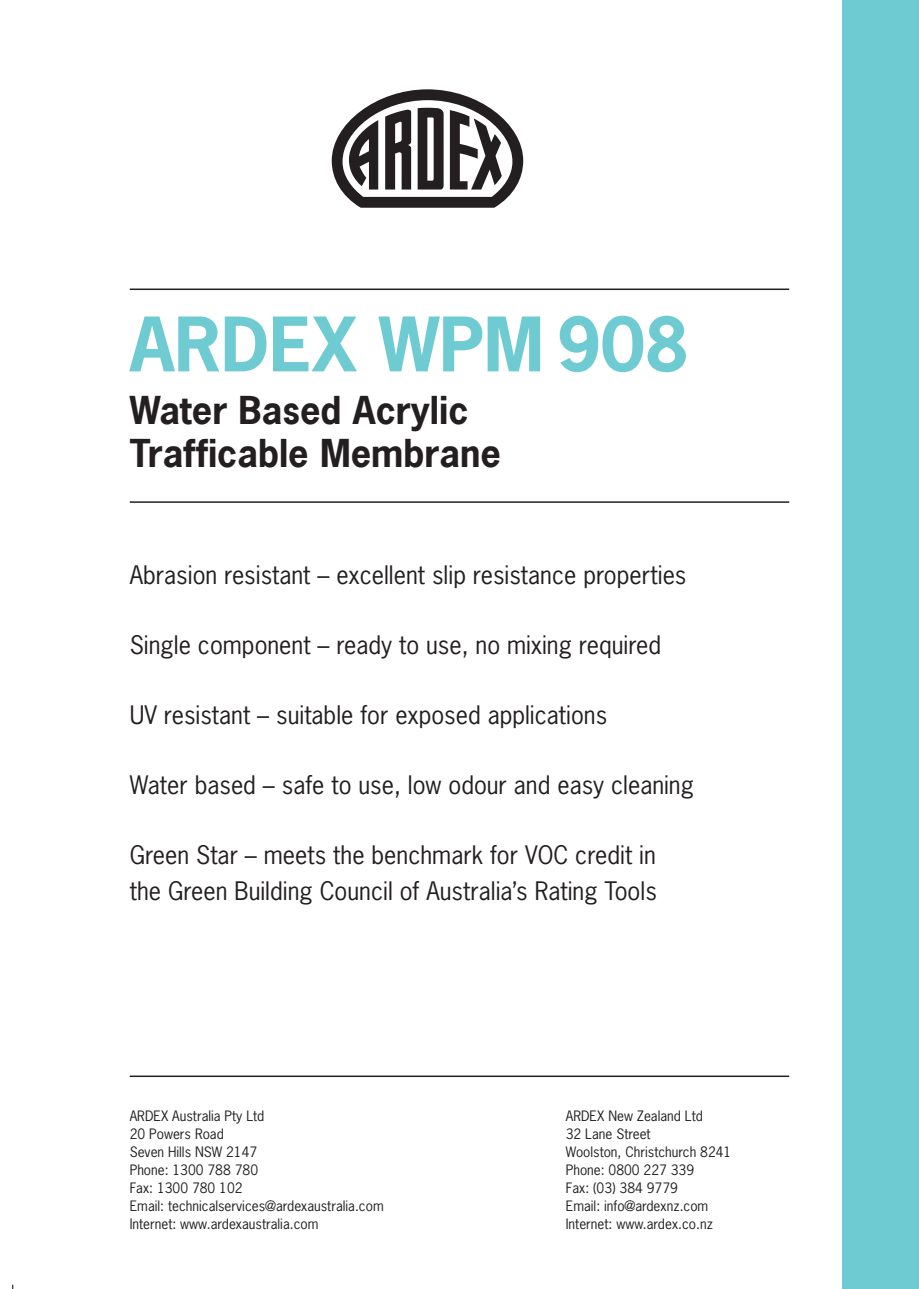
<style>
.page{position:relative;width:919px;height:1289px;background:#fff}
.page>*{position:absolute;margin:0;border:0;box-sizing:border-box;transform-origin:0 0}
.Product_Name_Front_P{font:700 70.5px "News Gothic Std";color:#6fcbd2}
.Title_subheader{font:700 36px/43.2px "News Gothic Std";color:#231f20}
.Front_page_descripti{font:24px/36px "News Gothic Std";color:#231f20}
.News_Gothic_Med_16_2{font:13.5px "News Gothic Std";color:#231f20}
</style>
<div class="page">
<div style="left:842px;top:0;width:76px;height:1288px;background:#6fcbd2"></div>
<svg style="left:332px;top:89px;width:191px;height:119px"></svg>
<hr style="left:130px;top:288px;width:659px;height:2px;background:#231f20">
<hr style="left:130px;top:501px;width:659px;height:2px;background:#231f20">
<hr style="left:130px;top:1075px;width:659px;height:1px;background:#231f20">
<p class="Product_Name_Front_P" style="left:130px;top:298px;width:560px">ARDEX WPM 908</p>
<p class="Title_subheader" style="left:130px;top:388px;width:372px">Water Based Acrylic<br>Trafficable Membrane</p>
<p class="Front_page_descripti" style="left:130px;top:556px;width:558px">Abrasion resistant – excellent slip resistance properties</p>
<p class="Front_page_descripti" style="left:130px;top:626px;width:533px">Single component – ready to use, no mixing required</p>
<p class="Front_page_descripti" style="left:130px;top:696px;width:479px">UV resistant – suitable for exposed applications</p>
<p class="Front_page_descripti" style="left:130px;top:766px;width:565px">Water based – safe to use, low odour and easy cleaning</p>
<p class="Front_page_descripti" style="left:130px;top:836px;width:528px">Green Star – meets the benchmark for VOC credit in the Green Building Council of Australia’s Rating Tools</p>
<p class="News_Gothic_Med_16_2" style="left:130px;top:1106px;width:136px">ARDEX Australia Pty Ltd</p>
<p class="News_Gothic_Med_16_2" style="left:130px;top:1124px;width:96px">20 Powers Road</p>
<p class="News_Gothic_Med_16_2" style="left:130px;top:1142px;width:129px">Seven Hills NSW 2147</p>
<p class="News_Gothic_Med_16_2" style="left:130px;top:1160px;width:130px">Phone: 1300 788 780</p>
<p class="News_Gothic_Med_16_2" style="left:130px;top:1178px;width:114px">Fax: 1300 780 102</p>
<p class="News_Gothic_Med_16_2" style="left:130px;top:1196px;width:255px">Email: technicalservices@ardexaustralia.com</p>
<p class="News_Gothic_Med_16_2" style="left:130px;top:1214px;width:190px">Internet: www.ardexaustralia.com</p>
<p class="News_Gothic_Med_16_2" style="left:566px;top:1106px;width:139px">ARDEX New Zealand Ltd</p>
<p class="News_Gothic_Med_16_2" style="left:566px;top:1124px;width:86px">32 Lane Street</p>
<p class="News_Gothic_Med_16_2" style="left:566px;top:1142px;width:167px">Woolston, Christchurch 8241</p>
<p class="News_Gothic_Med_16_2" style="left:566px;top:1160px;width:130px">Phone: 0800 227 339</p>
<p class="News_Gothic_Med_16_2" style="left:566px;top:1178px;width:114px">Fax: (03) 384 9779</p>
<p class="News_Gothic_Med_16_2" style="left:566px;top:1196px;width:144px">Email: info@ardexnz.com</p>
<p class="News_Gothic_Med_16_2" style="left:566px;top:1214px;width:149px">Internet: www.ardex.co.nz</p>
</div>
